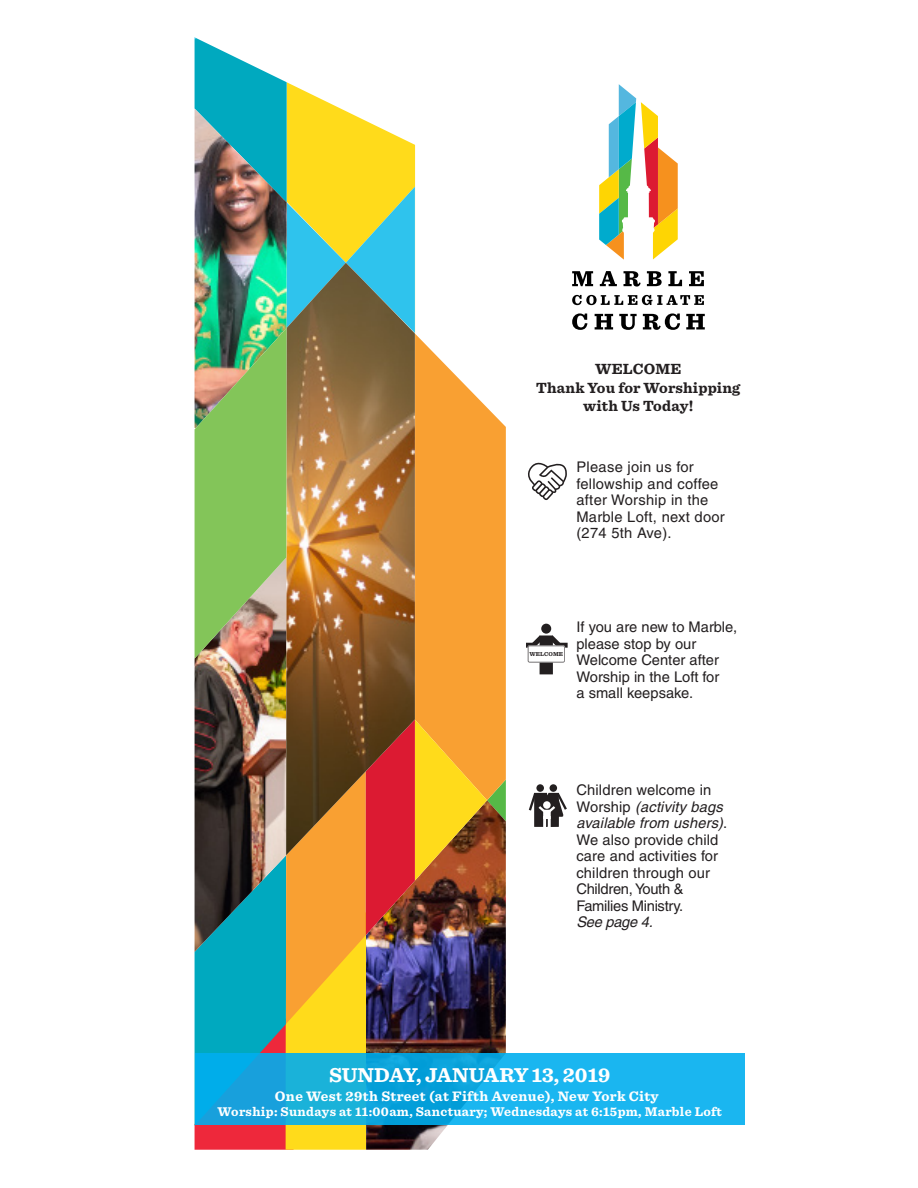
<style>
.page{position:relative;width:918px;height:1188px;background:#fff}
.page>*{position:absolute;margin:0;border:0;box-sizing:border-box;transform-origin:0 0}
.t1{font:700 21px "Sentinel";color:#fff}
.t2{font:700 15.45px/18.1px "Sentinel";letter-spacing:.01em;color:#231f20;text-align:center}
.t3{font:14.7px/16.5px "Helvetica";letter-spacing:.01em;color:#231f20}
.t4{font:14.7px "Helvetica";letter-spacing:-.02em;color:#231f20}
.t5{font:italic 14.7px "Helvetica";letter-spacing:-.02em;color:#231f20}
.t6{font:700 14.4px "Sentinel";letter-spacing:.025em;color:#fff}
.t7{font:700 13.2px "Sentinel";letter-spacing:.025em;color:#fff}
.t8{font:700 6px "Sentinel";letter-spacing:.025em;color:#231f20}
.s1{font-style:italic}
</style>
<div class="page">
<img style="left:195px;top:174px;width:311px;height:976px">
<img style="left:286px;top:263px;width:129px;height:592px">
<svg style="left:195px;top:155px;width:221px;height:19px;background:#b6b547"></svg>
<svg style="left:195px;top:1053px;width:550px;height:72px;background:#14aee5"></svg>
<svg style="left:599px;top:84px;width:79px;height:176px"></svg>
<svg style="left:572px;top:271px;width:21px;height:15px"></svg>
<svg style="left:600px;top:271px;width:17px;height:15px"></svg>
<svg style="left:624px;top:271px;width:17px;height:16px"></svg>
<svg style="left:647px;top:271px;width:15px;height:15px"></svg>
<svg style="left:668px;top:271px;width:14px;height:15px"></svg>
<svg style="left:689px;top:271px;width:15px;height:15px"></svg>
<svg style="left:572px;top:295px;width:132px;height:10px"></svg>
<svg style="left:572px;top:313px;width:15px;height:17px"></svg>
<svg style="left:595px;top:314px;width:18px;height:15px"></svg>
<svg style="left:619px;top:314px;width:18px;height:16px"></svg>
<svg style="left:643px;top:313px;width:37px;height:17px"></svg>
<svg style="left:686px;top:314px;width:19px;height:15px"></svg>
<svg style="left:528px;top:462px;width:39px;height:38px"></svg>
<div style="left:541px;top:624px;width:10px;height:10px;background:#231f20;border-radius:50%"></div>
<div style="left:540px;top:636px;width:13px;height:38px;background:#231f20"></div>
<svg style="left:549px;top:636px;width:13px;height:13px"></svg>
<div style="left:557px;top:643px;width:11px;height:5px;background:#231f20"></div>
<svg style="left:530px;top:636px;width:13px;height:13px"></svg>
<svg style="left:527px;top:643px;width:38px;height:20px"></svg>
<div style="left:536px;top:784px;width:8px;height:8px;background:#231f20;border-radius:50%"></div>
<div style="left:550px;top:784px;width:7px;height:8px;background:#231f20;border-radius:50%"></div>
<svg style="left:529px;top:793px;width:38px;height:34px"></svg>
<svg style="left:194px;top:37px;width:222px;height:118px"></svg>
<p class="t2" style="left:536px;top:360px;width:206px">WELCOME<br>Thank You for Worshipping with Us Today!</p>
<p class="t3" style="left:576px;top:459px;width:119px">Please join us for</p>
<p class="t3" style="left:576px;top:475px;width:150px">fellowship and coffee after Worship in the<br>Marble Loft, next door (274 5th Ave).</p>
<p class="t8" style="left:529px;top:649px;width:35px">WELCOME</p>
<p class="t3" style="left:576px;top:619px;width:162px">If you are new to Marble, please stop by our<br>Welcome Center after<br>Worship in the Loft for</p>
<p class="t3" style="left:576px;top:685px;width:118px">a small keepsake.</p>
<p class="t3" style="left:576px;top:782px;width:152px">Children welcome in<br>Worship <span class="s1">(activity bags available from ushers)</span>.<br>We also provide child care and activities for children through our<br>Children, Youth &amp;</p>
<p class="t4" style="left:576px;top:897px;width:108px">Families Ministry.</p>
<p class="t5" style="left:576px;top:914px;width:78px">See page 4.</p>
<p class="t1" style="left:329px;top:1058px;width:283px">SUNDAY, JANUARY 13, 2019</p>
<p class="t6" style="left:275px;top:1085px;width:385px">One West 29th Street (at Fifth Avenue), New York City</p>
<p class="t7" style="left:218px;top:1101px;width:506px">Worship: Sundays at 11:00am, Sanctuary; Wednesdays at 6:15pm, Marble Loft</p>
</div>
